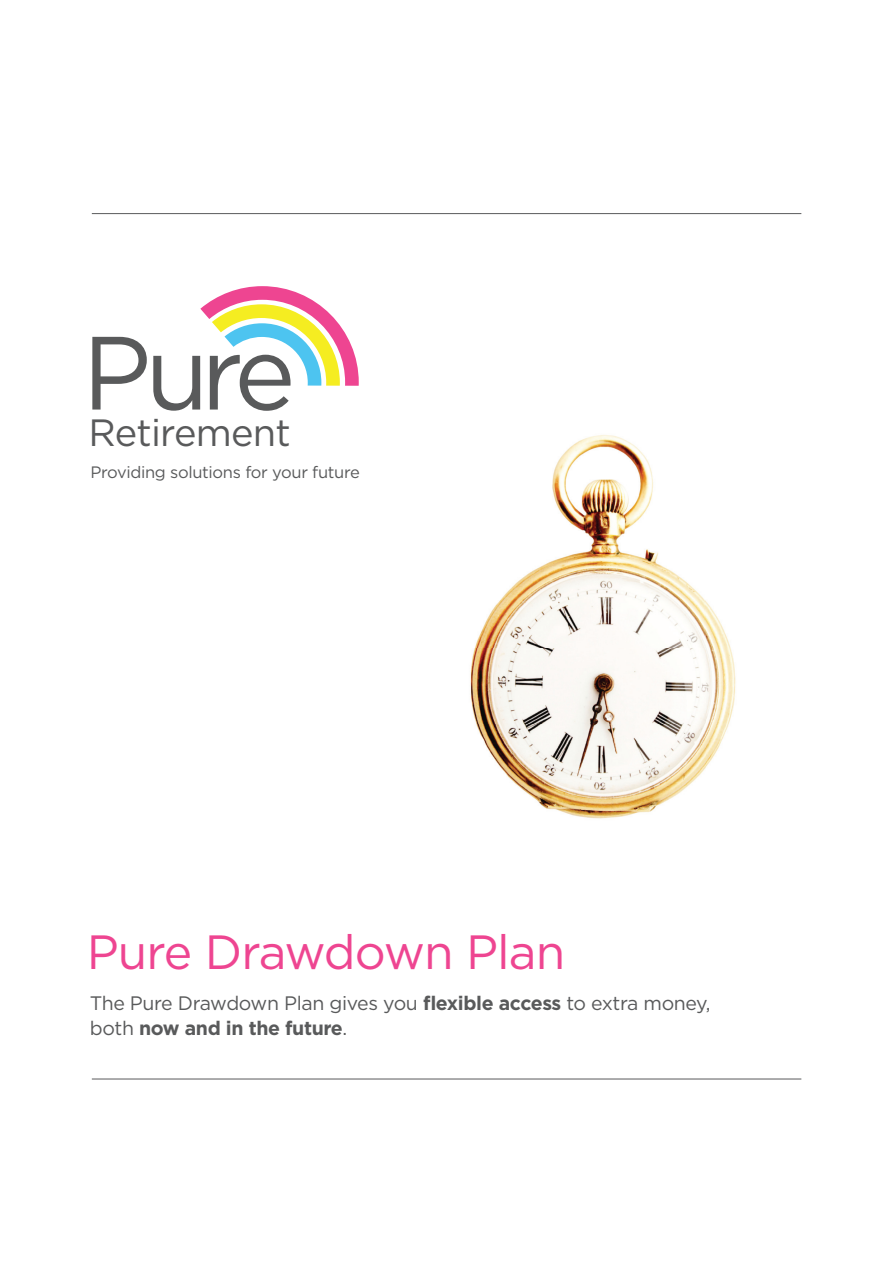
<style>
.page{position:relative;width:893px;height:1263px;background:#fff}
.page>*{position:absolute;margin:0;border:0;box-sizing:border-box;transform-origin:0 0}
.t1{font:48px "Gotham";letter-spacing:-.02em;color:#ee4591}
.t2{font:37.95px "Gotham";letter-spacing:-.02em;color:#595a5b}
.t3{font:19.5px/25.5px "Gotham";letter-spacing:-.02em;color:#595a5b}
.t4{font:16.5px "Gotham";letter-spacing:-.02em;color:#595a5b}
.s1{font-weight:700}
</style>
<div class="page">
<img style="left:470px;top:435px;width:266px;height:384px">
<hr style="left:92px;top:213px;width:709px;height:1px;background:#595a5b">
<hr style="left:92px;top:1079px;width:709px;height:1px;background:#595a5b">
<svg style="left:92px;top:337px;width:55px;height:72px"></svg>
<svg style="left:153px;top:286px;width:206px;height:125px"></svg>
<h2 class="t2" style="left:88px;top:408px;width:204px">Retirement</h2>
<p class="t4" style="left:91px;top:461px;width:271px">Providing solutions for your future</p>
<h1 class="t1" style="left:87px;top:921px;width:480px">Pure Drawdown Plan</h1>
<p class="t3" style="left:90px;top:989px;width:622px">The Pure Drawdown Plan gives you <span class="s1">flexible access</span> to extra money, both <span class="s1">now and in the future</span>.</p>
</div>
